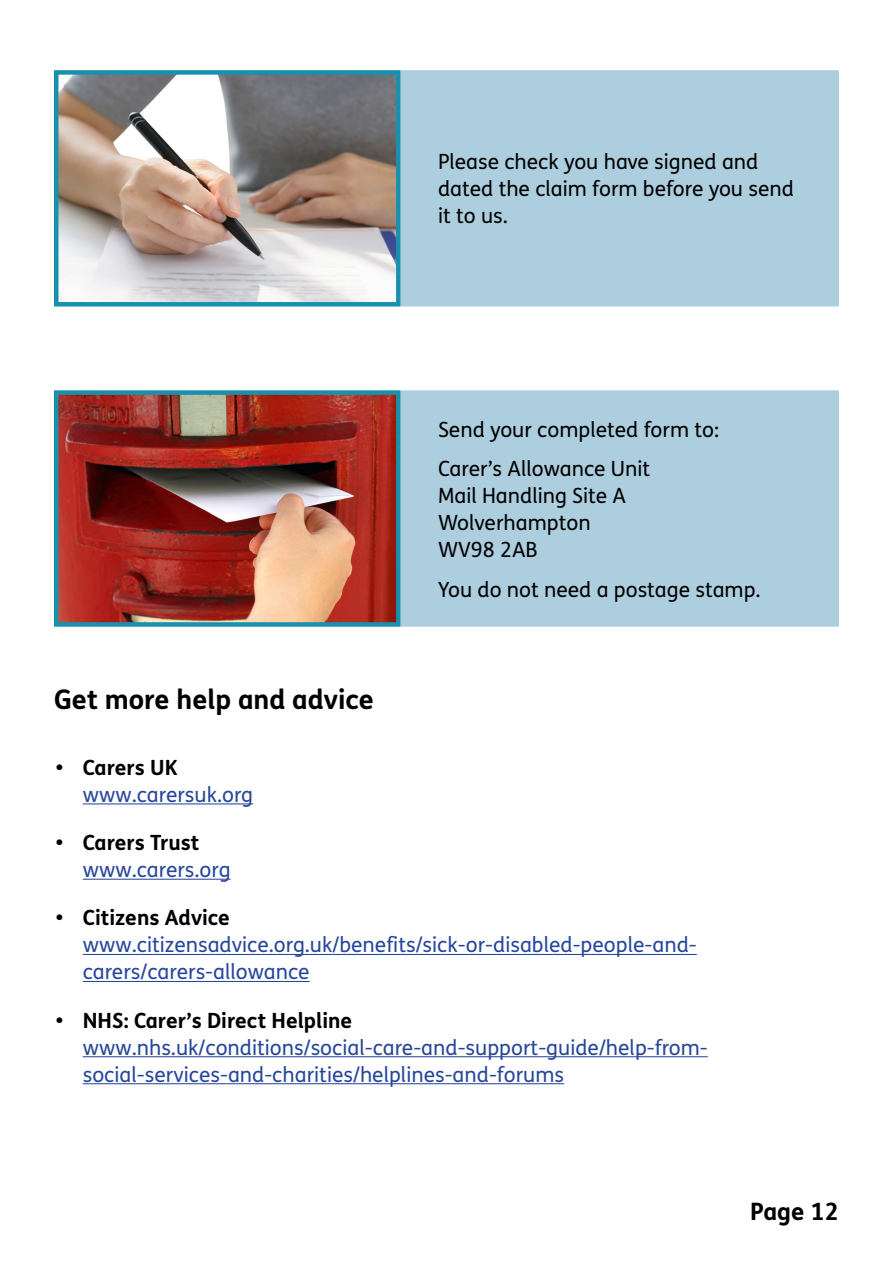
<style>
.page{position:relative;width:893px;height:1263px;background:#fff}
.page>*{position:absolute;margin:0;border:0;box-sizing:border-box;transform-origin:0 0}
.t1{font:700 27px "FS Me";color:#000}
.t2{font:700 24px "FS Me";color:#000}
.Hyperlink{font:21px/27px "FS Me";color:#27479b}
.BulletSentence{font:21px/27px "FS Me";color:#000}
.s1{font-weight:700;color:#000}
</style>
<div class="page">
<div style="left:401px;top:70px;width:438px;height:236px;background:#accede"></div>
<div style="left:401px;top:390px;width:438px;height:237px;background:#accede"></div>
<img style="left:59px;top:75px;width:337px;height:226px">
<div style="left:54px;top:70px;width:347px;height:236px;border:4px solid #1991ae"></div>
<img style="left:59px;top:395px;width:337px;height:227px">
<div style="left:54px;top:390px;width:347px;height:237px;border:4px solid #1991ae"></div>
<hr style="left:83px;top:803px;width:170px;height:1px;background:#27479b">
<hr style="left:83px;top:879px;width:148px;height:1px;background:#27479b">
<hr style="left:83px;top:954px;width:614px;height:1px;background:#27479b">
<hr style="left:83px;top:981px;width:227px;height:1px;background:#27479b">
<hr style="left:83px;top:1056px;width:625px;height:1px;background:#27479b">
<hr style="left:83px;top:1083px;width:481px;height:1px;background:#27479b">
<p class="BulletSentence" style="left:438px;top:148px;width:357px">Please check you have signed and dated the claim form before you send it to us.</p>
<h3 class="t1" style="left:54px;top:679px;width:321px">Get more help and advice</h3>
<p class="BulletSentence" style="left:438px;top:415px;width:283px">Send your completed form to:</p>
<p class="BulletSentence" style="left:438px;top:455px;width:214px">Carer’s Allowance Unit<br>Mail Handling Site A<br>Wolverhampton<br>WV98 2AB</p>
<p class="BulletSentence" style="left:438px;top:576px;width:324px">You do not need a postage stamp.</p>
<p class="Hyperlink" style="left:83px;top:753px;width:172px;text-indent:-27px"><span class="s1">• Carers UK </span>www.carersuk.org</p>
<p class="Hyperlink" style="left:83px;top:829px;width:149px;text-indent:-27px"><span class="s1">• Carers Trust </span>www.carers.org</p>
<p class="Hyperlink" style="left:83px;top:904px;width:615px;text-indent:-27px"><span class="s1">• Citizens Advice </span>www.citizensadvice.org.uk/benefits/sick-or-disabled-people-and&shy;carers/carers-allowance</p>
<p class="Hyperlink" style="left:83px;top:1006px;width:627px;text-indent:-27px"><span class="s1">• NHS: Carer’s Direct Helpline </span>www.nhs.uk/conditions/social-care-and-support-guide/help-from&shy;social-services-and-charities/helplines-and-forums</p>
<p class="t2" style="left:750px;top:1193px;width:90px">Page 12</p>
</div>
